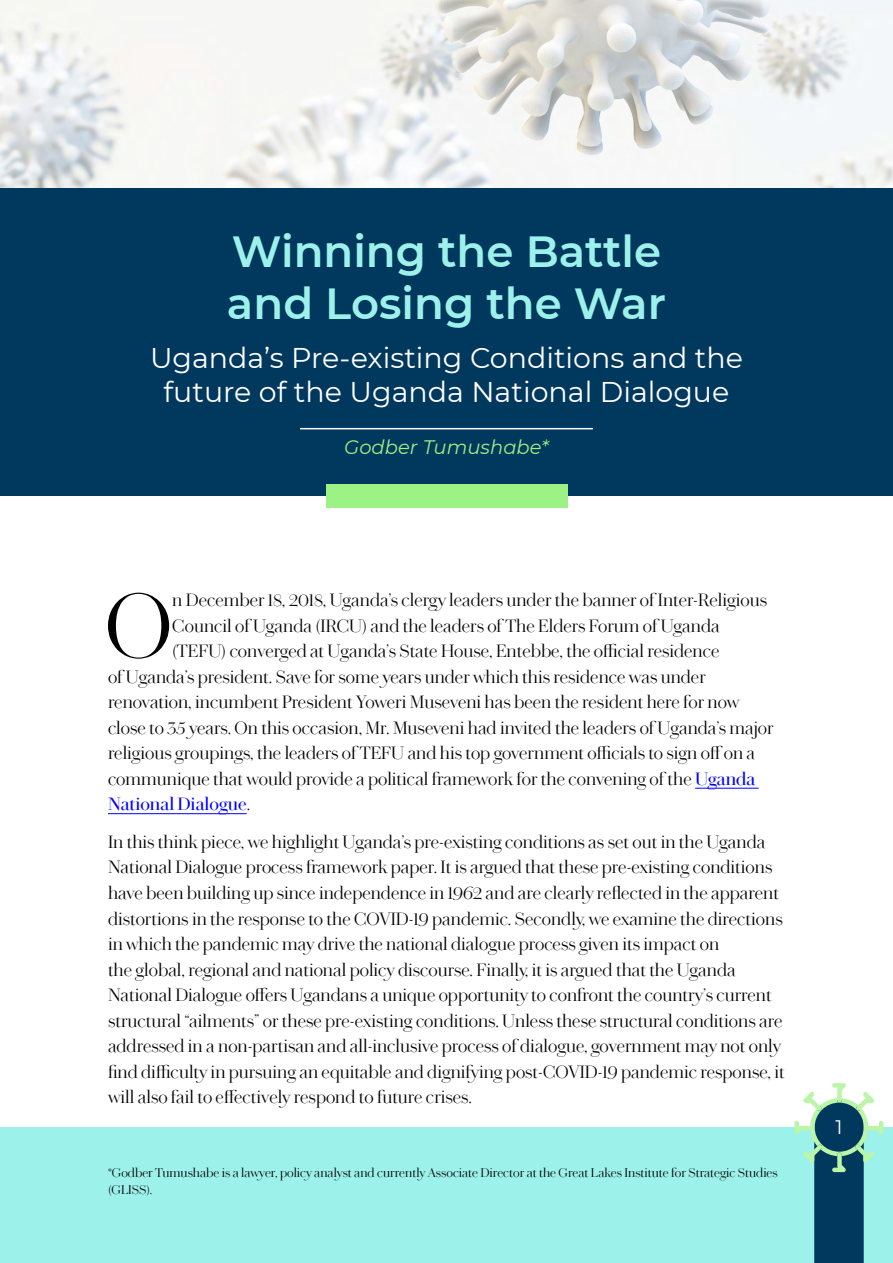
<style>
.page{position:relative;width:893px;height:1263px;background:#fff}
.page>*{position:absolute;margin:0;border:0;box-sizing:border-box;transform-origin:0 0}
.t1{font:300 91.8px "Chiswick Headline Web";color:#000}
.t2{font:600 43.5px/52.2px "Montserrat";color:#9cf2eb}
.t3{font:28.5px/34.2px "Montserrat";color:#fff;text-align:center}
.t4{font:italic 19.5px "Montserrat";color:#9cf285}
.t5{font:19.5px "Montserrat";color:#fff}
.t6{font:300 18px/25.5px "Chiswick Headline Web";color:#000}
.t7{font:18px "Chiswick Headline Web";color:#00f}
.t8{font:300 12.75px/16.5px "Chiswick Headline Web";color:#000}
.s1{font-weight:400;color:#00f}
.s2{font-weight:300;color:#000}
</style>
<div class="page">
<div style="left:0;top:188px;width:893px;height:308px;background:#00385e"></div>
<img style="left:0;top:0;width:893px;height:188px">
<div style="left:326px;top:484px;width:241px;height:23px;background:#9cf285"></div>
<div style="left:0;top:1127px;width:893px;height:136px;background:#9cf2eb"></div>
<hr style="left:695px;top:788px;width:64px;height:1px;background:#00f">
<hr style="left:108px;top:813px;width:139px;height:1px;background:#00f">
<hr style="left:300px;top:428px;width:293px;height:1px;background:#fff">
<svg style="left:794px;top:1083px;width:89px;height:180px"></svg>
<h2 class="t2" style="left:227px;top:223px;width:440px">Winning the Battle and Losing the War</h2>
<h3 class="t3" style="left:150px;top:340px;width:594px">Uganda’s Pre-existing Conditions and the future of the Uganda National Dialogue</h3>
<p class="t4" style="left:344px;top:434px;width:206px">Godber Tumushabe*</p>
<h1 class="t1" style="left:105px;top:560px;width:69px">O</h1>
<p class="t6" style="left:172px;top:587px;width:596px">n December 18, 2018, Uganda’s clergy leaders under the banner of Inter-Religious</p>
<p class="t6" style="left:172px;top:613px;width:549px">Council of Uganda (IRCU) and the leaders of The Elders Forum of Uganda</p>
<p class="t6" style="left:172px;top:638px;width:549px">(TEFU) converged at Uganda’s State House, Entebbe, the official residence</p>
<p class="t6" style="left:108px;top:664px;width:599px">of Uganda’s president. Save for some years under which this residence was under</p>
<p class="t6" style="left:108px;top:689px;width:633px">renovation, incumbent President Yoweri Museveni has been the resident here for now</p>
<p class="t6" style="left:108px;top:715px;width:667px">close to 35 years. On this occasion, Mr. Museveni had invited the leaders of Uganda’s major</p>
<p class="t6" style="left:108px;top:740px;width:649px">religious groupings, the leaders of TEFU and his top government officials to sign off on a</p>
<p class="t6" style="left:108px;top:766px;width:649px">communique that would provide a political framework for the convening of the <span class="s1">Uganda</span></p>
<p class="t7" style="left:108px;top:791px;width:144px">National Dialogue<span class="s2">.</span></p>
<p class="t6" style="left:108px;top:829px;width:678px">In this think piece, we highlight Uganda’s pre-existing conditions as set out in the Uganda National Dialogue process framework paper. It is argued that these pre-existing conditions have been building up since independence in 1962 and are clearly reflected in the apparent distortions in the response to the COVID-19 pandemic. Secondly, we examine the directions in which the pandemic may drive the national dialogue process given its impact on<br>the global, regional and national policy discourse. Finally, it is argued that the Uganda National Dialogue offers Ugandans a unique opportunity to confront the country’s current structural “ailments” or these pre-existing conditions. Unless these structural conditions are addressed in a non-partisan and all-inclusive process of dialogue, government may not only find difficulty in pursuing an equitable and dignifying post-COVID-19 pandemic response, it will also fail to effectively respond to future crises.</p>
<p class="t8" style="left:108px;top:1164px;width:671px">*Godber Tumushabe is a lawyer, policy analyst and currently Associate Director at the Great Lakes Institute for Strategic Studies (GLISS).</p>
<p class="t5" style="left:835px;top:1114px;width:9px">1</p>
</div>
